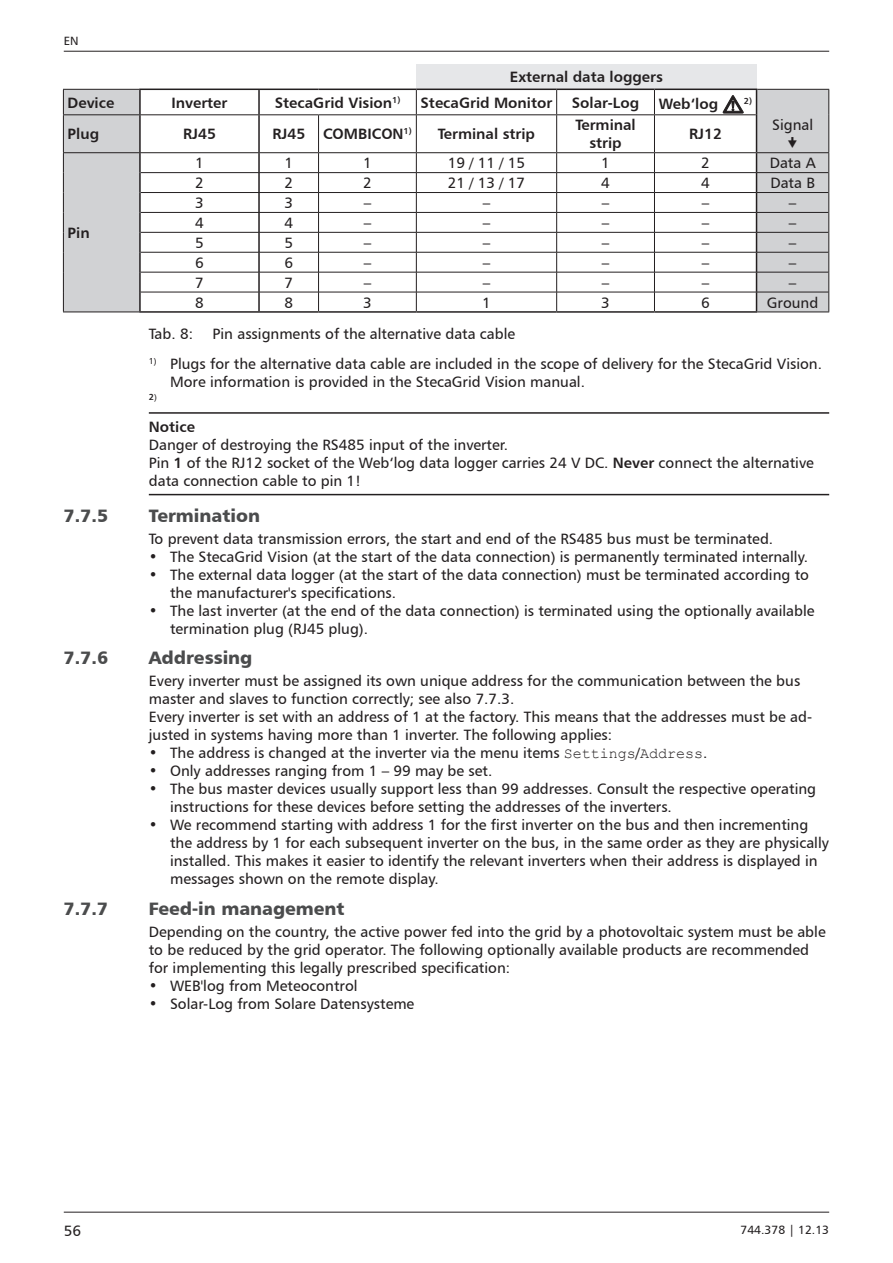
<style>
.page{position:relative;width:893px;height:1263px;background:#fff}
.page>*{position:absolute;margin:0;border:0;box-sizing:border-box;transform-origin:0 0}
.t1{font:18px "Humanist 777 BT Black B";color:#4b4c4d}
.t2{font:15px/18px "Humanist 777 BT Roman B";color:#231f20}
.t3{font:15px/18px "Humanist 777 BT Bold B";color:#231f20;text-align:center}
.t4{font:12px "Humanist 777 BT Roman B";color:#231f20}
.t5{font:8.7px "Humanist 777 BT Bold B";color:#231f20}
.s1{font-family:"Humanist 777 BT Roman B"}
.s2{font-family:"Humanist 777 BT Bold B"}
.s3{font-family:"Courier New"}
</style>
<div class="page">
<hr style="left:149px;top:412px;width:680px;height:2px;background:#231f20">
<hr style="left:149px;top:494px;width:680px;height:1px;background:#231f20">
<div style="left:416px;top:64px;width:340px;height:25px;background:#e6e7e9"></div>
<div style="left:64px;top:90px;width:764px;height:222px;background:#d1d2d4"></div>
<div style="left:63px;top:153px;width:77px;height:159px;background:#d1d2d4"></div>
<svg style="left:63px;top:90px;width:1px;height:24px"></svg>
<hr style="left:63px;top:89px;width:76px;height:1px;background:#231f20">
<svg style="left:828px;top:90px;width:1px;height:25px"></svg>
<hr style="left:828px;top:115px;width:1px;height:37px;background:#231f20">
<hr style="left:757px;top:89px;width:72px;height:1px;background:#231f20">
<hr style="left:63px;top:115px;width:1px;height:37px;background:#231f20">
<hr style="left:63px;top:114px;width:77px;height:1px;background:#231f20">
<svg style="left:63px;top:153px;width:1px;height:159px"></svg>
<hr style="left:63px;top:152px;width:77px;height:1px;background:#231f20">
<hr style="left:63px;top:312px;width:76px;height:1px;background:#231f20">
<hr style="left:756px;top:152px;width:73px;height:1px;background:#231f20">
<hr style="left:756px;top:172px;width:72px;height:1px;background:#231f20">
<hr style="left:756px;top:192px;width:72px;height:1px;background:#231f20">
<hr style="left:756px;top:212px;width:72px;height:1px;background:#231f20">
<hr style="left:756px;top:232px;width:72px;height:1px;background:#231f20">
<hr style="left:756px;top:252px;width:72px;height:1px;background:#231f20">
<hr style="left:756px;top:272px;width:72px;height:1px;background:#231f20">
<hr style="left:139px;top:311px;width:120px;height:2px;background:#231f20">
<hr style="left:259px;top:311px;width:60px;height:2px;background:#231f20">
<hr style="left:319px;top:311px;width:97px;height:2px;background:#231f20">
<hr style="left:416px;top:311px;width:141px;height:2px;background:#231f20">
<hr style="left:557px;top:311px;width:97px;height:2px;background:#231f20">
<hr style="left:654px;top:311px;width:103px;height:2px;background:#231f20">
<svg style="left:828px;top:153px;width:1px;height:159px"></svg>
<hr style="left:756px;top:292px;width:72px;height:1px;background:#231f20">
<hr style="left:757px;top:312px;width:72px;height:1px;background:#231f20">
<svg style="left:139px;top:89px;width:618px;height:222px"></svg>
<hr style="left:64px;top:1212px;width:765px;height:1px;background:#231f20">
<hr style="left:64px;top:51px;width:765px;height:1px;background:#231f20">
<svg style="left:788px;top:137px;width:9px;height:11px"></svg>
<p class="t4" style="left:64px;top:34px;width:16px">EN</p>
<p class="t3" style="left:510px;top:68px;width:155px">External data loggers</p>
<p class="t3" style="left:68px;top:93px;width:48px">Device</p>
<p class="t3" style="left:171px;top:93px;width:58px">Inverter</p>
<p class="t3" style="left:275px;top:93px;width:127px">StecaGrid Vision<sup>1)</sup></p>
<p class="t3" style="left:421px;top:93px;width:133px">StecaGrid Monitor</p>
<p class="t3" style="left:572px;top:93px;width:69px">Solar-Log</p>
<p class="t3" style="left:659px;top:95px;width:61px">Web‘log</p>
<p class="t5" style="left:744px;top:96px;width:10px">2)</p>
<p class="t3" style="left:68px;top:125px;width:33px">Plug</p>
<p class="t3" style="left:183px;top:125px;width:34px">RJ45</p>
<p class="t3" style="left:272px;top:125px;width:141px">RJ45 COMBICON<sup>1)</sup></p>
<p class="t3" style="left:438px;top:125px;width:99px">Terminal strip</p>
<p class="t3" style="left:575px;top:116px;width:62px">Terminal strip</p>
<p class="t3" style="left:689px;top:125px;width:34px">RJ12</p>
<p class="t2" style="left:772px;top:116px;width:42px">Signal</p>
<p class="t3" style="left:68px;top:223px;width:24px">Pin</p>
<p class="t2" style="left:195px;top:154px;width:10px">1</p>
<p class="t2" style="left:284px;top:154px;width:10px">1</p>
<p class="t2" style="left:363px;top:154px;width:10px">1</p>
<p class="t2" style="left:448px;top:154px;width:79px">19 / 11 / 15</p>
<p class="t2" style="left:601px;top:154px;width:10px">1</p>
<p class="t2" style="left:701px;top:154px;width:10px">2</p>
<p class="t2" style="left:770px;top:154px;width:47px">Data A</p>
<p class="t2" style="left:195px;top:174px;width:10px">2</p>
<p class="t2" style="left:284px;top:174px;width:10px">2</p>
<p class="t2" style="left:363px;top:174px;width:10px">2</p>
<p class="t2" style="left:448px;top:174px;width:79px">21 / 13 / 17</p>
<p class="t2" style="left:601px;top:174px;width:10px">4</p>
<p class="t2" style="left:701px;top:174px;width:10px">4</p>
<p class="t2" style="left:770px;top:174px;width:46px">Data B</p>
<p class="t2" style="left:195px;top:194px;width:10px">3</p>
<p class="t2" style="left:284px;top:194px;width:10px">3</p>
<p class="t2" style="left:364px;top:194px;width:9px">–</p>
<p class="t2" style="left:483px;top:194px;width:9px">–</p>
<p class="t2" style="left:602px;top:194px;width:9px">–</p>
<p class="t2" style="left:702px;top:194px;width:9px">–</p>
<p class="t2" style="left:789px;top:194px;width:9px">–</p>
<p class="t2" style="left:195px;top:214px;width:10px">4</p>
<p class="t2" style="left:284px;top:214px;width:10px">4</p>
<p class="t2" style="left:364px;top:214px;width:9px">–</p>
<p class="t2" style="left:483px;top:214px;width:9px">–</p>
<p class="t2" style="left:602px;top:214px;width:9px">–</p>
<p class="t2" style="left:702px;top:214px;width:9px">–</p>
<p class="t2" style="left:789px;top:214px;width:9px">–</p>
<p class="t2" style="left:195px;top:233px;width:10px">5</p>
<p class="t2" style="left:284px;top:233px;width:10px">5</p>
<p class="t2" style="left:364px;top:233px;width:9px">–</p>
<p class="t2" style="left:483px;top:233px;width:9px">–</p>
<p class="t2" style="left:602px;top:233px;width:9px">–</p>
<p class="t2" style="left:702px;top:233px;width:9px">–</p>
<p class="t2" style="left:789px;top:233px;width:9px">–</p>
<p class="t2" style="left:195px;top:253px;width:10px">6</p>
<p class="t2" style="left:284px;top:253px;width:10px">6</p>
<p class="t2" style="left:364px;top:253px;width:9px">–</p>
<p class="t2" style="left:483px;top:253px;width:9px">–</p>
<p class="t2" style="left:602px;top:253px;width:9px">–</p>
<p class="t2" style="left:702px;top:253px;width:9px">–</p>
<p class="t2" style="left:789px;top:253px;width:9px">–</p>
<p class="t2" style="left:195px;top:273px;width:10px">7</p>
<p class="t2" style="left:284px;top:273px;width:10px">7</p>
<p class="t2" style="left:364px;top:273px;width:9px">–</p>
<p class="t2" style="left:483px;top:273px;width:9px">–</p>
<p class="t2" style="left:602px;top:273px;width:9px">–</p>
<p class="t2" style="left:702px;top:273px;width:9px">–</p>
<p class="t2" style="left:789px;top:273px;width:9px">–</p>
<p class="t2" style="left:195px;top:293px;width:10px">8</p>
<p class="t2" style="left:284px;top:293px;width:10px">8</p>
<p class="t2" style="left:363px;top:293px;width:10px">3</p>
<p class="t2" style="left:482px;top:293px;width:10px">1</p>
<p class="t2" style="left:601px;top:293px;width:10px">3</p>
<p class="t2" style="left:701px;top:293px;width:10px">6</p>
<p class="t2" style="left:767px;top:293px;width:53px">Ground</p>
<p class="t2" style="left:149px;top:325px;width:46px">Tab. 8:</p>
<p class="t2" style="left:213px;top:325px;width:304px">Pin assignments of the alternative data cable</p>
<p class="t2" style="left:170px;top:354px;width:653px;text-indent:-21px"><sup>1)</sup> Plugs for the alternative data cable are included in the scope of delivery for the StecaGrid Vision.<br>More information is provided in the StecaGrid Vision manual.</p>
<p class="t5" style="left:149px;top:391px;width:10px">2<span class="s1">)</span></p>
<p class="t3" style="left:149px;top:418px;width:48px">Notice</p>
<p class="t2" style="left:149px;top:436px;width:667px">Danger of destroying the RS485 input of the inverter.<br>Pin <span class="s2">1</span> of the RJ12 socket of the Web‘log data logger carries 24 V DC. <span class="s2">Never</span> connect the alternative data connection cable to pin 1!</p>
<p class="t1" style="left:64px;top:504px;width:46px">7.7.5</p>
<p class="t1" style="left:149px;top:504px;width:113px">Termination</p>
<p class="t2" style="left:149px;top:530px;width:626px">To prevent data transmission errors, the start and end of the RS485 bus must be terminated.</p>
<p class="t2" style="left:149px;top:548px;width:661px">• The StecaGrid Vision (at the start of the data connection) is permanently terminated internally.</p>
<p class="t2" style="left:170px;top:566px;width:640px;text-indent:-21px">• The external data logger (at the start of the data connection) must be terminated according to the manufacturer's specifications.</p>
<p class="t2" style="left:170px;top:602px;width:646px;text-indent:-21px">• The last inverter (at the end of the data connection) is terminated using the optionally available termination plug (RJ45 plug).</p>
<p class="t1" style="left:64px;top:646px;width:46px">7.7.6</p>
<p class="t1" style="left:149px;top:646px;width:105px">Addressing</p>
<p class="t2" style="left:149px;top:672px;width:665px">Every inverter must be assigned its own unique address for the communication between the bus master and slaves to function correctly; see also 7.7.3.<br>Every inverter is set with an address of 1 at the factory. This means that the addresses must be ad&shy;justed in systems having more than 1 inverter. The following applies:</p>
<p class="t2" style="left:149px;top:744px;width:560px">• The address is changed at the inverter via the menu items <span class="s3">Settings</span>/<span class="s3">Address</span>.</p>
<p class="t2" style="left:149px;top:762px;width:345px">• Only addresses ranging from 1 – 99 may be set.</p>
<p class="t2" style="left:170px;top:780px;width:648px;text-indent:-21px">• The bus master devices usually support less than 99 addresses. Consult the respective operating instructions for these devices before setting the addresses of the inverters.</p>
<p class="t2" style="left:170px;top:816px;width:660px;text-indent:-21px">• We recommend starting with address 1 for the first inverter on the bus and then incrementing the address by 1 for each subsequent inverter on the bus, in the same order as they are physically installed. This makes it easier to identify the relevant inverters when their address is displayed in messages shown on the remote display.</p>
<p class="t1" style="left:64px;top:897px;width:46px">7.7.7</p>
<p class="t1" style="left:149px;top:897px;width:197px">Feed-in management</p>
<p class="t2" style="left:149px;top:922px;width:678px">Depending on the country, the active power fed into the grid by a photovoltaic system must be able to be reduced by the grid operator. The following optionally available products are recommended for implementing this legally prescribed specification:</p>
<p class="t2" style="left:149px;top:976px;width:210px">• WEB'log from Meteocontrol</p>
<p class="t2" style="left:149px;top:994px;width:267px">• Solar-Log from Solare Datensysteme</p>
<p class="t2" style="left:64px;top:1221px;width:19px">56</p>
<p class="t4" style="left:740px;top:1222px;width:90px">744.378 | 12.13</p>
</div>
